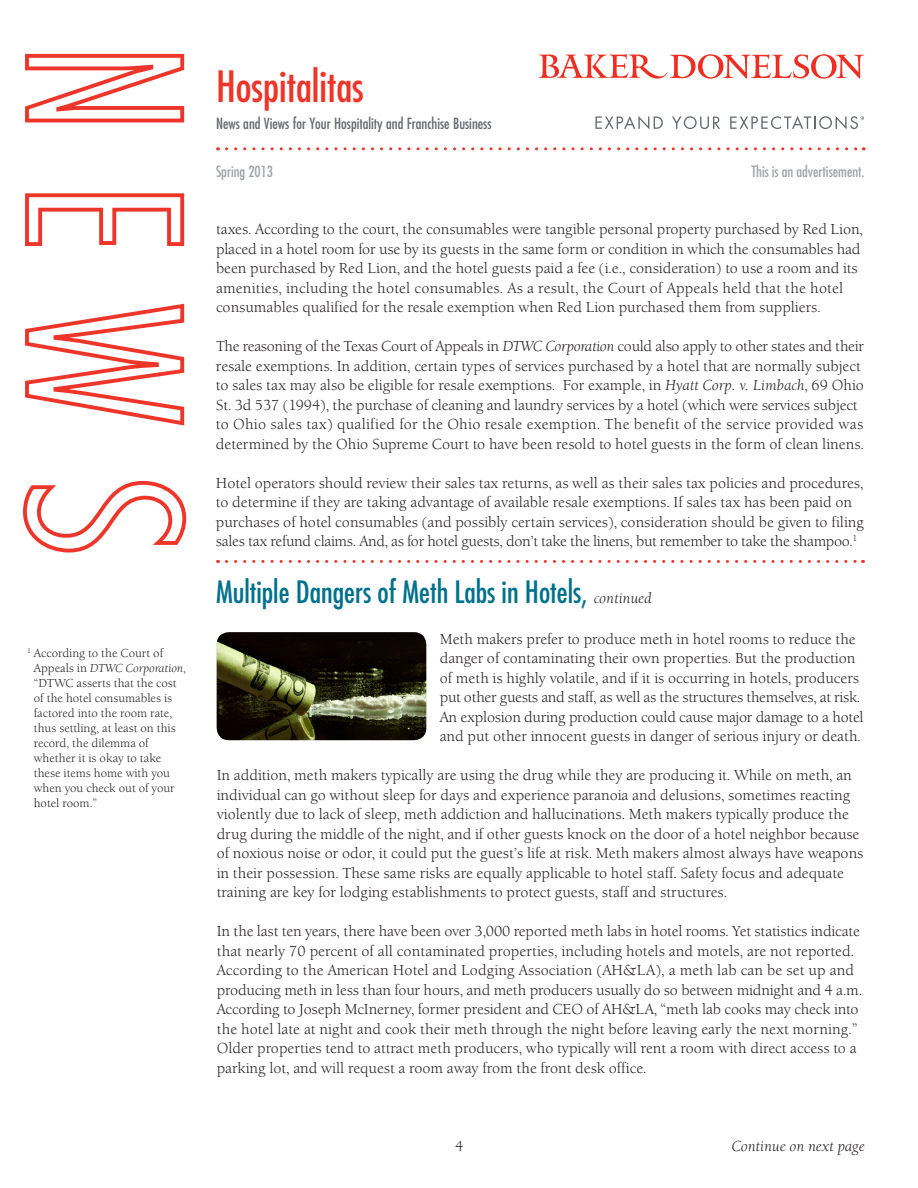
<style>
.page{position:relative;width:918px;height:1188px;background:#fff}
.page>*{position:absolute;margin:0;border:0;box-sizing:border-box;transform-origin:0 0}
.t1{font:condensed 42px "Futura";color:#ee3529}
.t2{font:condensed 30px "Futura";color:#00718c}
.t3{font:15px/19.5px "Berkeley Old ITC";color:#231f20}
.t4{font:condensed 15px "Futura";color:#64696d}
.t5{font:condensed 15px "Futura";color:#9fa3a6}
.t6{font:italic 15px "Berkeley Old ITC";color:#231f20}
.t7{font:12px/15px "Berkeley Old ITC";color:#231f20}
.s1{font-style:italic}
.s2{font-family:"Berkeley Old ITC";font-style:italic;font-stretch:normal;font-size:15px;color:#231f20}
</style>
<div class="page">
<svg style="left:25px;top:53px;width:160px;height:70px"></svg>
<svg style="left:25px;top:193px;width:160px;height:53px"></svg>
<svg style="left:25px;top:303px;width:160px;height:123px"></svg>
<svg style="left:23px;top:480px;width:164px;height:73px"></svg>
<svg style="left:226px;top:147px;width:638px;height:3px"></svg>
<svg style="left:595px;top:116px;width:68px;height:13px"></svg>
<svg style="left:672px;top:116px;width:48px;height:13px"></svg>
<svg style="left:730px;top:116px;width:134px;height:13px"></svg>
<svg style="left:539px;top:54px;width:325px;height:25px"></svg>
<svg style="left:226px;top:560px;width:637px;height:3px"></svg>
<img style="left:217px;top:632px;width:209px;height:108px">
<p class="t7" style="left:34px;top:645px;width:154px;text-indent:-7px"><sup>1</sup> According to the Court of<br>Appeals in <span class="s1">DTWC Corporation</span>, “DTWC asserts that the cost of the hotel consumables is factored into the room rate, thus settling, at least on this record, the dilemma of whether it is okay to take these items home with you when you check out of your hotel room.”</p>
<p class="t1" style="left:216px;top:62px;width:149px">Hospitalitas</p>
<p class="t4" style="left:216px;top:115px;width:277px">News and Views for Your Hospitality and Franchise Business</p>
<p class="t5" style="left:216px;top:162px;width:59px">Spring 2013</p>
<p class="t5" style="left:751px;top:162px;width:115px">This is an advertisement.</p>
<p class="t3" style="left:216px;top:219px;width:649px">taxes. According to the court, the consumables were tangible personal property purchased by Red Lion, placed in a hotel room for use by its guests in the same form or condition in which the consumables had been purchased by Red Lion, and the hotel guests paid a fee (i.e., consideration) to use a room and its amenities, including the hotel consumables. As a result, the Court of Appeals held that the hotel consumables qualified for the resale exemption when Red Lion purchased them from suppliers.</p>
<p class="t3" style="left:216px;top:336px;width:650px">The reasoning of the Texas Court of Appeals in <span class="s1">DTWC Corporation</span> could also apply to other states and their resale exemptions. In addition, certain types of services purchased by a hotel that are normally subject to sales tax may also be eligible for resale exemptions. For example, in <span class="s1">Hyatt Corp. v. Limbach</span>, 69 Ohio St. 3d 537 (1994), the purchase of cleaning and laundry services by a hotel (which were services subject to Ohio sales tax) qualified for the Ohio resale exemption. The benefit of the service provided was determined by the Ohio Supreme Court to have been resold to hotel guests in the form of clean linens.</p>
<p class="t3" style="left:216px;top:473px;width:650px">Hotel operators should review their sales tax returns, as well as their sales tax policies and procedures, to determine if they are taking advantage of available resale exemptions. If sales tax has been paid on purchases of hotel consumables (and possibly certain services), consideration should be given to filing sales tax refund claims. And, as for hotel guests, don’t take the linens, but remember to take the shampoo.<sup>1</sup></p>
<p class="t2" style="left:216px;top:573px;width:437px">Multiple Dangers of Meth Labs in Hotels, <span class="s2">continued</span></p>
<p class="t3" style="left:440px;top:629px;width:425px">Meth makers prefer to produce meth in hotel rooms to reduce the danger of contaminating their own properties. But the production of meth is highly volatile, and if it is occurring in hotels, producers put other guests and staff, as well as the structures themselves, at risk.<br>An explosion during production could cause major damage to a hotel and put other innocent guests in danger of serious injury or death.</p>
<p class="t3" style="left:217px;top:765px;width:648px">In addition, meth makers typically are using the drug while they are producing it. While on meth, an individual can go without sleep for days and experience paranoia and delusions, sometimes reacting violently due to lack of sleep, meth addiction and hallucinations. Meth makers typically produce the drug during the middle of the night, and if other guests knock on the door of a hotel neighbor because of noxious noise or odor, it could put the guest’s life at risk. Meth makers almost always have weapons in their possession. These same risks are equally applicable to hotel staff. Safety focus and adequate training are key for lodging establishments to protect guests, staff and structures.</p>
<p class="t3" style="left:217px;top:921px;width:647px">In the last ten years, there have been over 3,000 reported meth labs in hotel rooms. Yet statistics indicate that nearly 70 percent of all contaminated properties, including hotels and motels, are not reported.<br>According to the American Hotel and Lodging Association (AH&amp;LA), a meth lab can be set up and producing meth in less than four hours, and meth producers usually do so between midnight and 4 a.m.<br>According to Joseph McInerney, former president and CEO of AH&amp;LA, “meth lab cooks may check into the hotel late at night and cook their meth through the night before leaving early the next morning.” Older properties tend to attract meth producers, who typically will rent a room with direct access to a parking lot, and will request a room away from the front desk office.</p>
<p class="t3" style="left:455px;top:1136px;width:10px">4</p>
<p class="t6" style="left:731px;top:1137px;width:135px">Continue on next page</p>
</div>
